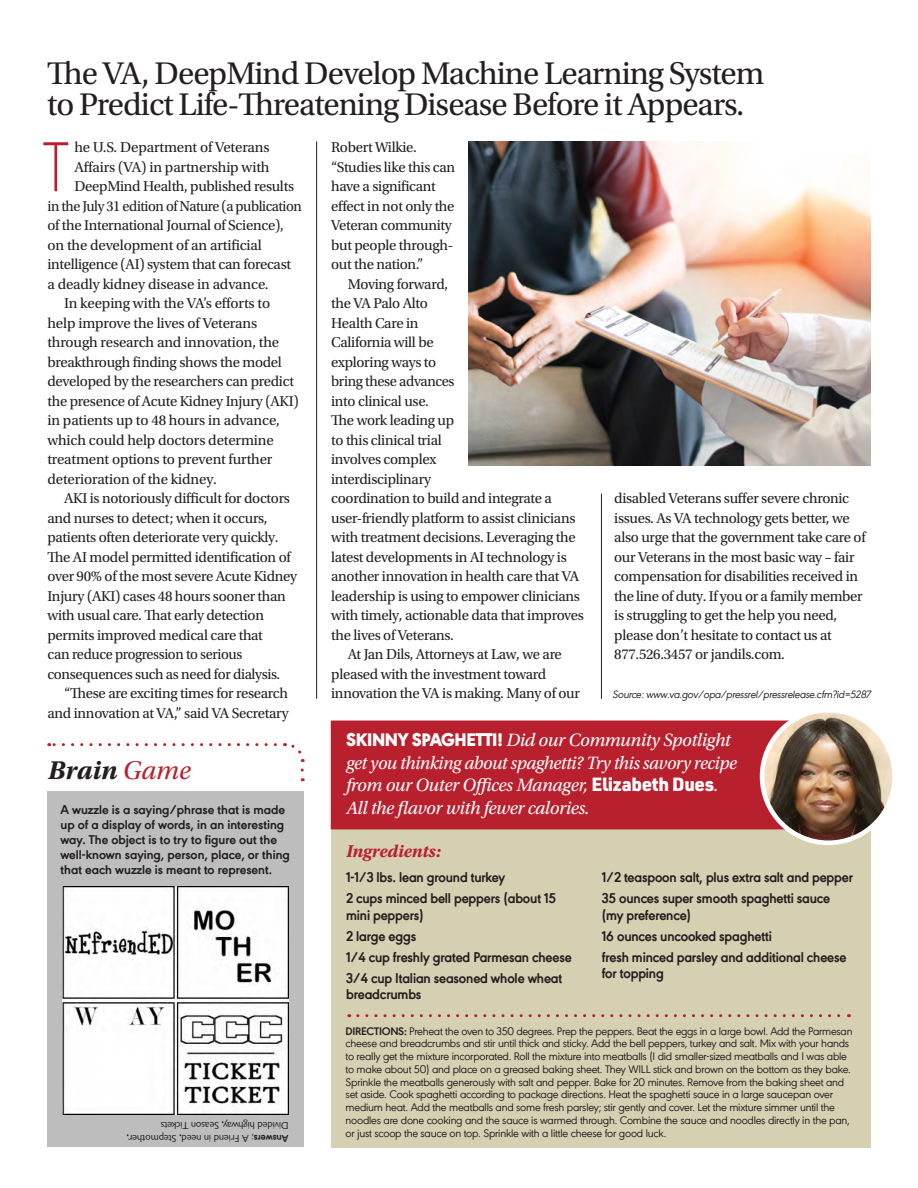
<style>
.page{position:relative;width:918px;height:1188px;background:#fff}
.page>*{position:absolute;margin:0;border:0;box-sizing:border-box;transform-origin:0 0}
.t1{font:200 73.5px "URW Geometric";color:#b9202e;scale:.84 1}
.t2{font:33px/31.5px "Utopia Std";letter-spacing:-.03em;color:#231f20}
.t3{font:italic 700 27px "Utopia Std";letter-spacing:-.005em;color:#231f20}
.t4{font:italic 18.75px/22.5px "Utopia Std";letter-spacing:-.02em;color:#fff}
.t5{font:italic 700 18px "Utopia Std";letter-spacing:-.01em;color:#b9202e}
.t6{font:15px/19.5px "Utopia Std";letter-spacing:-.02em;color:#231f20}
.t7{font:700 15px/21px "URW Geometric";letter-spacing:-.01em;color:#231f20;scale:.95 1}
.t8{font:15px "Utopia Std";letter-spacing:-.02em;color:#231f20;scale:.96 1}
.t9{font:700 13.5px/15px "URW Geometric";color:#231f20}
.t10{font:11.7px/12.8px "URW Geometric";letter-spacing:-.02em;color:#231f20}
.t11{font:italic 11.25px "URW Geometric";letter-spacing:-.02em;color:#231f20}
.t12{font:10.5px "Classical Sans Regular DTC";letter-spacing:-.01em;color:#231f20}
.s1{font-family:"URW Geometric";font-weight:900;font-style:normal}
.s2{font-family:"URWDIN";font-weight:900;font-style:normal}
.s3{font-weight:700}
.s4{font-weight:400;color:#b9202e}
.s5{font-family:"URW Geometric";font-weight:700}
.s6{font-family:"URW Geometric"}
</style>
<div class="page">
<svg style="left:284px;top:743px;width:20px;height:27px"></svg>
<svg style="left:49px;top:743px;width:226px;height:3px"></svg>
<div style="left:48px;top:792px;width:256px;height:355px;background:#bebdbd"></div>
<div style="left:331px;top:742px;width:540px;height:406px;background:#d5d0b2"></div>
<div style="left:331px;top:721px;width:540px;height:108px;background:#b9202e"></div>
<hr style="left:316px;top:141px;width:1px;height:558px;background:#231f20">
<hr style="left:601px;top:494px;width:1px;height:205px;background:#231f20">
<svg style="left:358px;top:1014px;width:491px;height:3px"></svg>
<img style="left:762px;top:710px;width:133px;height:133px;border-radius:66px">
<div style="left:760px;top:708px;width:137px;height:137px;border:5px solid #fff;border-radius:50%"></div>
<img style="left:62px;top:887px;width:227px;height:227px">
<img style="left:469px;top:141px;width:402px;height:325px">
<h2 class="t2" style="left:47px;top:58px;width:719px">The VA, DeepMind Develop Machine Learning System to Predict Life-Threatening Disease Before it Appears.</h2>
<h1 class="t1" style="left:43px;top:115px;width:33px">T</h1>
<p class="t6" style="left:74px;top:138px;width:197px">he U.S. Department of Veterans</p>
<p class="t6" style="left:74px;top:158px;width:197px">Affairs (VA) in partnership with</p>
<p class="t6" style="left:74px;top:177px;width:221px">DeepMind Health, published results</p>
<p class="t8" style="left:47px;top:198px;width:267px">in the July 31 edition of Nature (a publication</p>
<p class="t6" style="left:47px;top:216px;width:238px">of the International Journal of Science),</p>
<p class="t6" style="left:47px;top:236px;width:216px">on the development of an artificial</p>
<p class="t6" style="left:47px;top:255px;width:245px">intelligence (AI) system that can forecast</p>
<p class="t6" style="left:47px;top:275px;width:223px">a deadly kidney disease in advance.</p>
<p class="t6" style="left:64px;top:294px;width:208px">In keeping with the VA’s efforts to</p>
<p class="t6" style="left:47px;top:314px;width:211px">help improve the lives of Veterans</p>
<p class="t6" style="left:47px;top:333px;width:233px">through research and innovation, the</p>
<p class="t6" style="left:47px;top:353px;width:236px">breakthrough finding shows the model</p>
<p class="t6" style="left:47px;top:372px;width:248px">developed by the researchers can predict</p>
<p class="t6" style="left:47px;top:392px;width:253px">the presence of Acute Kidney Injury (AKI)</p>
<p class="t6" style="left:47px;top:411px;width:234px">in patients up to 48 hours in advance,</p>
<p class="t6" style="left:47px;top:431px;width:228px">which could help doctors determine</p>
<p class="t6" style="left:47px;top:450px;width:226px">treatment options to prevent further</p>
<p class="t6" style="left:47px;top:470px;width:171px">deterioration of the kidney.</p>
<p class="t6" style="left:64px;top:489px;width:227px">AKI is notoriously difficult for doctors</p>
<p class="t6" style="left:47px;top:509px;width:221px">and nurses to detect; when it occurs,</p>
<p class="t6" style="left:47px;top:528px;width:233px">patients often deteriorate very quickly.</p>
<p class="t6" style="left:47px;top:548px;width:245px">The AI model permitted identification of</p>
<p class="t6" style="left:47px;top:567px;width:251px">over 90% of the most severe Acute Kidney</p>
<p class="t6" style="left:47px;top:587px;width:240px">Injury (AKI) cases 48 hours sooner than</p>
<p class="t6" style="left:47px;top:606px;width:218px">with usual care. That early detection</p>
<p class="t6" style="left:47px;top:626px;width:217px">permits improved medical care that</p>
<p class="t6" style="left:47px;top:645px;width:196px">can reduce progression to serious</p>
<p class="t6" style="left:47px;top:665px;width:234px">consequences such as need for dialysis.</p>
<p class="t6" style="left:64px;top:684px;width:226px">“These are exciting times for research</p>
<p class="t6" style="left:47px;top:704px;width:243px">and innovation at VA,” said VA Secretary</p>
<p class="t6" style="left:331px;top:138px;width:126px">Robert Wilkie. “Studies like this can have a significant effect in not only the<br>Veteran community but people through&shy;out the nation.”</p>
<p class="t6" style="left:331px;top:275px;width:254px;text-indent:17px">Moving forward,<br>the VA Palo Alto<br>Health Care in<br>California will be<br>exploring ways to<br>bring these advances<br>into clinical use.<br>The work leading up<br>to this clinical trial<br>involves complex<br>interdisciplinary<br>coordination to build and integrate a user-friendly platform to assist clinicians with treatment decisions. Leveraging the latest developments in AI technology is another innovation in health care that VA leadership is using to empower clinicians with timely, actionable data that improves the lives of Veterans.</p>
<p class="t6" style="left:331px;top:645px;width:250px;text-indent:17px">At Jan Dils, Attorneys at Law, we are pleased with the investment toward innovation the VA is making. Many of our</p>
<p class="t4" style="left:346px;top:729px;width:392px"><span class="s1">SKINNY SPAGHETTI!</span> Did our Community Spotlight get you thinking about spaghetti? Try this savory recipe from our Outer Offices Manager, <span class="s2">Elizabeth Dues</span>.<br>All the flavor with fewer calories.</p>
<p class="t5" style="left:346px;top:840px;width:96px">Ingredients:</p>
<p class="t7" style="left:346px;top:866px;width:223px">1-1/3 lbs. lean ground turkey<br>2 cups minced bell peppers (about 15</p>
<p class="t7" style="left:346px;top:903px;width:239px">mini peppers)<br>2 large eggs<br>1/4 cup freshly grated Parmesan cheese<br>3/4 cup Italian seasoned whole wheat</p>
<p class="t7" style="left:346px;top:983px;width:81px">breadcrumbs</p>
<p class="t10" style="left:346px;top:1024px;width:508px"><span class="s3">DIRECTIONS:</span> Preheat the oven to 350 degrees. Prep the peppers. Beat the eggs in a large bowl. Add the Parmesan cheese and breadcrumbs and stir until thick and sticky. Add the bell peppers, turkey and salt. Mix with your hands to really get the mixture incorporated. Roll the mixture into meatballs (I did smaller-sized meatballs and I was able to make about 50) and place on a greased baking sheet. They WILL stick and brown on the bottom as they bake.<br>Sprinkle the meatballs generously with salt and pepper. Bake for 20 minutes. Remove from the baking sheet and set aside. Cook spaghetti according to package directions. Heat the spaghetti sauce in a large saucepan over medium heat. Add the meatballs and some fresh parsley; stir gently and cover. Let the mixture simmer until the noodles are done cooking and the sauce is warmed through. Combine the sauce and noodles directly in the pan,</p>
<p class="t6" style="left:614px;top:489px;width:253px">disabled Veterans suffer severe chronic issues. As VA technology gets better, we also urge that the government take care of our Veterans in the most basic way – fair compensation for disabilities received in the line of duty. If you or a family member is struggling to get the help you need, please don’t hesitate to contact us at 877.526.3457 or jandils.com.</p>
<p class="t11" style="left:613px;top:686px;width:260px">Source: www.va.gov/opa/pressrel/pressrelease.cfm?id=5287</p>
<h3 class="t3" style="left:48px;top:755px;width:145px">Brain <span class="s4">Game</span></h3>
<p class="t9" style="left:60px;top:801px;width:231px">A wuzzle is a saying/phrase that is made up of a display of words, in an interesting way. The object is to try to figure out the well-known saying, person, place, or thing that each wuzzle is meant to represent.</p>
<p class="t7" style="left:602px;top:866px;width:266px">1/2 teaspoon salt, plus extra salt and pepper<br>35 ounces super smooth spaghetti sauce</p>
<p class="t7" style="left:602px;top:903px;width:259px">(my preference)<br>16 ounces uncooked spaghetti<br>fresh minced parsley and additional cheese</p>
<p class="t7" style="left:602px;top:962px;width:67px">for topping</p>
<p class="t12" style="left:288px;top:1131px;width:129px;rotate:-180deg">Divided highway, Season Tickets</p>
<p class="t12" style="left:288px;top:1144px;width:164px;rotate:-180deg"><span class="s5">Answers</span><span class="s6">;</span> A Friend in need, Stepmother,</p>
<p class="t10" style="left:346px;top:1126px;width:322px">or just scoop the sauce on top. Sprinkle with a little cheese for good luck.</p>
</div>
